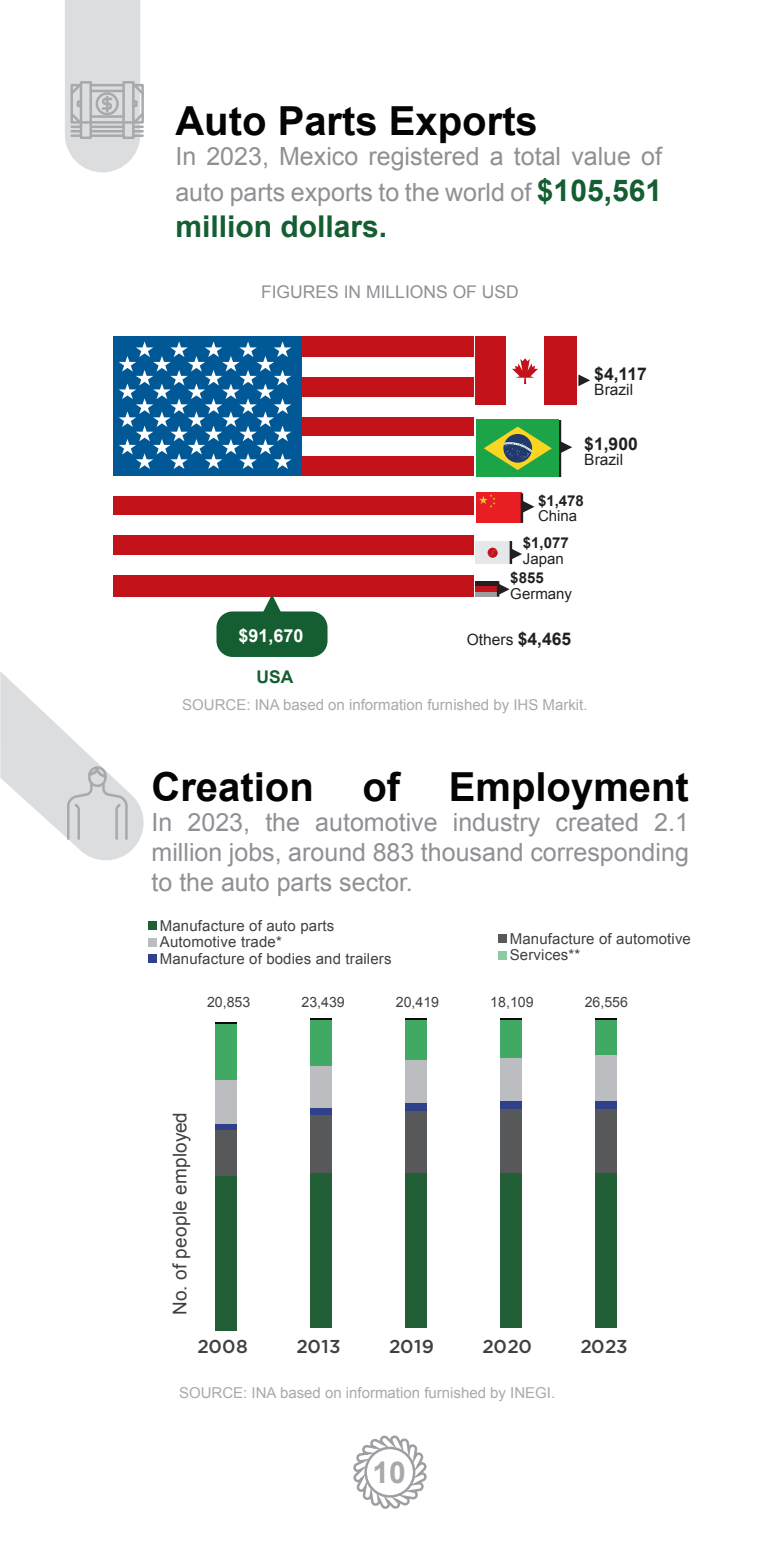
<style>
.page{position:relative;width:780px;height:1560px;background:#fff}
.page>*{position:absolute;margin:0;border:0;box-sizing:border-box;transform-origin:0 0}
.t1{font:700 40px "Arial";color:#040503}
.t2{font:700 30px "Arial";color:#145e32}
.t3{font:700 30px "Arial";color:#a8a9ad}
.t4{font:25px/30px "Arial";color:#8e9094;text-align:justify}
.t5{font:19px "Arial";letter-spacing:.015em;color:#403f44}
.t6{font:500 18.75px "Gotham";letter-spacing:.02em;color:#403f44}
.t7{font:700 18px "Arial";color:#fff}
.t8{font:17.5px "Arial";color:#8e9094}
.t9{font:700 17.5px "Arial";color:#231f20}
.t10{font:700 17.5px "Arial";color:#145e32}
.t11{font:15.5px "Arial";color:#231f20}
.t12{font:15px/16.2px "Arial";letter-spacing:.01em;color:#403f44}
.t13{font:15px "Arial";color:#a8a9ad}
.t14{font:15px "Arial";color:#231f20}
.t15{font:700 15px "Arial";color:#231f20}
.t16{font:14.25px "Arial";color:#403f44}
.s1{font-weight:700;font-size:30px;color:#145e32}
.s2{font-weight:700;font-size:17.5px}
</style>
<div class="page">
<svg style="left:353px;top:1435px;width:74px;height:74px"></svg>
<div style="left:364px;top:1446px;width:51px;height:51px;border:2px solid #9d9fa2;border-radius:50%"></div>
<svg style="left:0;top:671px;width:144px;height:189px"></svg>
<svg style="left:65px;top:0;width:79px;height:172px;background:#d8d9db"></svg>
<div style="left:122px;top:81px;width:13px;height:58px;border:2px solid #a8a9ad"></div>
<div style="left:475px;top:541px;width:34px;height:23px;background:#e6e7e9"></div>
<svg style="left:487px;top:547px;width:10px;height:10px"></svg>
<div style="left:113px;top:336px;width:360px;height:261px;background:#c4121a"></div>
<div style="left:113px;top:357px;width:360px;height:20px;background:#fff"></div>
<div style="left:113px;top:397px;width:360px;height:19px;background:#fff"></div>
<div style="left:113px;top:436px;width:360px;height:20px;background:#fff"></div>
<div style="left:113px;top:476px;width:360px;height:19px;background:#fff"></div>
<div style="left:113px;top:515px;width:360px;height:20px;background:#fff"></div>
<div style="left:113px;top:555px;width:360px;height:19px;background:#fff"></div>
<div style="left:113px;top:336px;width:188px;height:140px;background:#005996"></div>
<svg style="left:119px;top:341px;width:172px;height:128px"></svg>
<svg style="left:561px;top:441px;width:11px;height:12px"></svg>
<div style="left:475px;top:581px;width:23px;height:15px;background:#c4121a"></div>
<div style="left:475px;top:581px;width:23px;height:5px;background:#231f20"></div>
<div style="left:475px;top:591px;width:23px;height:5px;background:#9b9d9e"></div>
<svg style="left:496px;top:581px;width:13px;height:15px"></svg>
<div style="left:475px;top:492px;width:46px;height:31px;background:#e91d24"></div>
<svg style="left:479px;top:494px;width:16px;height:14px"></svg>
<svg style="left:523px;top:501px;width:11px;height:11px"></svg>
<hr style="left:520px;top:493px;width:3px;height:30px;background:#231f20">
<div style="left:216px;top:611px;width:111px;height:46px;background:#145e32;border-radius:16px"></div>
<svg style="left:262px;top:594px;width:20px;height:18px"></svg>
<div style="left:475px;top:336px;width:50px;height:69px;background:#c4121a"></div>
<div style="left:526px;top:336px;width:51px;height:69px;background:#c4121a"></div>
<div style="left:506px;top:336px;width:37px;height:69px;background:#fff"></div>
<svg style="left:512px;top:358px;width:26px;height:26px"></svg>
<svg style="left:578px;top:374px;width:12px;height:12px"></svg>
<hr style="left:558px;top:420px;width:3px;height:57px;background:#231f20">
<div style="left:476px;top:419px;width:82px;height:58px;background:#1ca449"></div>
<svg style="left:484px;top:426px;width:67px;height:44px"></svg>
<svg style="left:512px;top:548px;width:10px;height:12px"></svg>
<hr style="left:509px;top:541px;width:3px;height:23px;background:#231f20">
<div style="left:595px;top:1172px;width:22px;height:155px;background:#225e36"></div>
<div style="left:595px;top:1108px;width:22px;height:64px;background:#57585a"></div>
<div style="left:595px;top:1100px;width:22px;height:8px;background:#2f418a"></div>
<div style="left:595px;top:1055px;width:22px;height:45px;background:#bcbdc0"></div>
<div style="left:595px;top:1020px;width:22px;height:35px;background:#40aa64"></div>
<hr style="left:595px;top:1018px;width:22px;height:2px;background:#0b090c">
<div style="left:500px;top:1172px;width:22px;height:155px;background:#225e36"></div>
<div style="left:500px;top:1108px;width:22px;height:64px;background:#57585a"></div>
<div style="left:500px;top:1101px;width:22px;height:7px;background:#2f418a"></div>
<div style="left:500px;top:1057px;width:22px;height:44px;background:#bcbdc0"></div>
<div style="left:500px;top:1019px;width:22px;height:38px;background:#40aa64"></div>
<svg style="left:500px;top:1018px;width:22px;height:1px"></svg>
<div style="left:405px;top:1172px;width:22px;height:155px;background:#225e36"></div>
<div style="left:405px;top:1110px;width:22px;height:62px;background:#57585a"></div>
<div style="left:405px;top:1102px;width:22px;height:8px;background:#2f418a"></div>
<div style="left:405px;top:1059px;width:22px;height:43px;background:#bcbdc0"></div>
<div style="left:405px;top:1019px;width:22px;height:40px;background:#40aa64"></div>
<svg style="left:405px;top:1018px;width:22px;height:1px"></svg>
<div style="left:310px;top:1172px;width:22px;height:155px;background:#225e36"></div>
<div style="left:310px;top:1115px;width:22px;height:57px;background:#57585a"></div>
<div style="left:310px;top:1108px;width:22px;height:7px;background:#2f418a"></div>
<div style="left:310px;top:1065px;width:22px;height:43px;background:#bcbdc0"></div>
<div style="left:310px;top:1020px;width:22px;height:45px;background:#40aa64"></div>
<hr style="left:310px;top:1018px;width:22px;height:2px;background:#0b090c">
<div style="left:215px;top:1175px;width:22px;height:155px;background:#225e36"></div>
<div style="left:215px;top:1129px;width:22px;height:46px;background:#57585a"></div>
<div style="left:215px;top:1123px;width:22px;height:6px;background:#2f418a"></div>
<div style="left:215px;top:1079px;width:22px;height:44px;background:#bcbdc0"></div>
<div style="left:215px;top:1023px;width:22px;height:56px;background:#40aa64"></div>
<hr style="left:215px;top:1021px;width:22px;height:2px;background:#0b090c">
<div style="left:148px;top:921px;width:8px;height:8px;background:#225e36"></div>
<div style="left:498px;top:934px;width:8px;height:8px;background:#57585a"></div>
<div style="left:148px;top:937px;width:8px;height:9px;background:#bcbdc0"></div>
<div style="left:498px;top:950px;width:8px;height:9px;background:#8ccca2"></div>
<div style="left:148px;top:954px;width:8px;height:8px;background:#2f418a"></div>
<h1 class="t1" style="left:175px;top:95px;width:364px">Auto Parts Exports</h1>
<p class="t4" style="left:175px;top:139px;width:488px;line-height:36px">In 2023, Mexico registered a total value of auto parts exports to the world of <span class="s1">$105,561</span></p>
<p class="t2" style="left:175px;top:207px;width:213px">million dollars.</p>
<p class="t8" style="left:261px;top:280px;width:259px">FIGURES IN MILLIONS OF USD</p>
<p class="t9" style="left:594px;top:362px;width:54px">$4,117</p>
<p class="t11" style="left:594px;top:379px;width:40px">Brazil</p>
<p class="t9" style="left:584px;top:432px;width:55px">$1,900</p>
<p class="t11" style="left:584px;top:449px;width:40px">Brazil</p>
<p class="t7" style="left:238px;top:623px;width:67px">$91,670</p>
<p class="t10" style="left:256px;top:665px;width:38px">USA</p>
<p class="t15" style="left:538px;top:490px;width:47px">$1,478</p>
<p class="t14" style="left:538px;top:506px;width:41px">China</p>
<p class="t15" style="left:523px;top:533px;width:47px">$1,077</p>
<p class="t14" style="left:523px;top:548px;width:42px">Japan</p>
<p class="t15" style="left:510px;top:568px;width:35px">$855</p>
<p class="t14" style="left:510px;top:583px;width:63px">Germany</p>
<p class="t11" style="left:467px;top:629px;width:106px">Others <span class="s2">$4,465</span></p>
<p class="t13" style="left:182px;top:694px;width:407px">SOURCE: INA based on information furnished by IHS Markit.</p>
<h1 class="t1" style="left:151px;top:760px;width:539px">Creation of Employment</h1>
<p class="t4" style="left:151px;top:807px;width:539px">In 2023, the automotive industry created 2.1 million jobs, around 883 thousand corresponding to the auto parts sector.</p>
<p class="t12" style="left:160px;top:917px;width:176px">Manufacture of auto parts<br>Automotive trade*</p>
<p class="t12" style="left:509px;top:930px;width:183px">Manufacture of automotive</p>
<p class="t12" style="left:160px;top:950px;width:233px">Manufacture of bodies and trailers</p>
<p class="t12" style="left:509px;top:947px;width:72px">Services**</p>
<p class="t16" style="left:207px;top:992px;width:45px">20,853</p>
<p class="t16" style="left:301px;top:992px;width:45px">23,439</p>
<p class="t16" style="left:396px;top:992px;width:45px">20,419</p>
<p class="t16" style="left:490px;top:992px;width:45px">18,109</p>
<p class="t16" style="left:584px;top:992px;width:45px">26,556</p>
<p class="t5" style="left:167px;top:1315px;width:205px;rotate:-90deg">No. of people employed</p>
<p class="t6" style="left:197px;top:1334px;width:52px">2008</p>
<p class="t6" style="left:296px;top:1334px;width:46px">2013</p>
<p class="t6" style="left:389px;top:1334px;width:46px">2019</p>
<p class="t6" style="left:482px;top:1334px;width:51px">2020</p>
<p class="t6" style="left:580px;top:1334px;width:49px">2023</p>
<p class="t13" style="left:179px;top:1382px;width:377px">SOURCE: INA based on information furnished by INEGI.</p>
<p class="t3" style="left:372px;top:1452px;width:35px">10</p>
</div>
